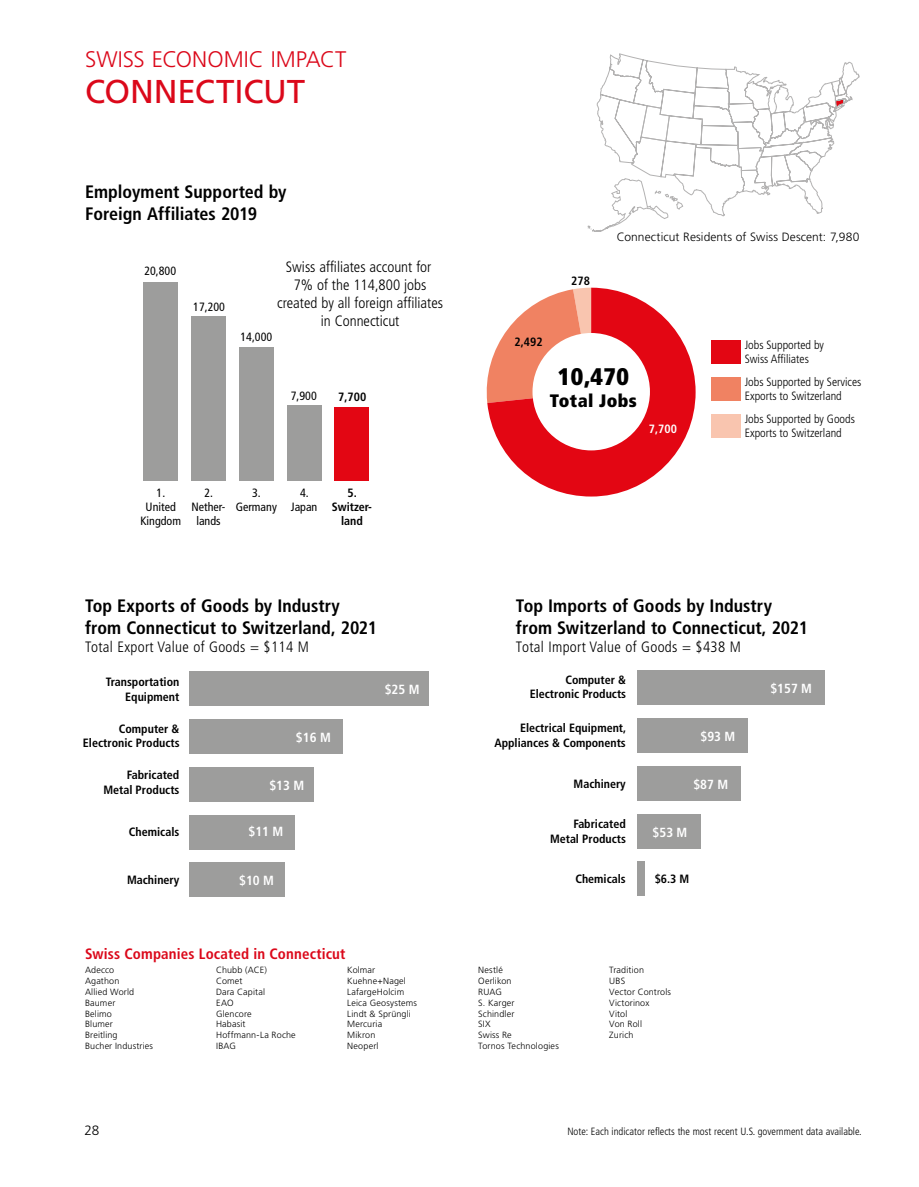
<style>
.page{position:relative;width:919px;height:1187px;background:#fff}
.page>*{position:absolute;margin:0;border:0;box-sizing:border-box;transform-origin:0 0}
._22_States_Title_Big{font:33px "Frutiger LT Pro";letter-spacing:-.005em;color:#db081a}
.t1{font:900 condensed 24px "Frutiger LT Pro";color:#000}
._22_States_Title_Sma{font:300 22.5px "Frutiger LT Pro";color:#db081a}
._22_Titel_cond{font:700 condensed 18px/21.6px "Frutiger LT Pro";color:#000}
.t2{font:900 condensed 18px "Frutiger LT Pro";letter-spacing:.02em;color:#000}
.Swiss_affiliates_Inf{font:300 condensed 15px/18px "Frutiger LT Pro";color:#000;text-align:center}
._22_Titel_Tabelle{font:700 condensed 15px "Frutiger LT Pro";letter-spacing:.01em;color:#db081a}
.Swiss_affiliates_Inf-2{font:300 condensed 15px "Frutiger LT Pro";letter-spacing:.02em;color:#000}
.Total_Value_22{font:300 condensed 15px "Frutiger LT Pro";letter-spacing:.02em;color:#000}
.t3{font:300 13.5px "Frutiger LT Pro";color:#000}
.t4{font:700 condensed 13.2px "Frutiger LT Pro";color:#fff}
.t5{font:700 condensed 12px/14.4px "Frutiger LT Pro";color:#000;text-align:right}
.t6{font:300 condensed 12px/14.4px "Frutiger LT Pro";color:#000}
.t7{font:condensed 12px/14.4px "Frutiger LT Pro";color:#000;text-align:center}
.Residents{font:300 12px "Frutiger LT Pro";letter-spacing:.01em;color:#000}
.t8{font:700 condensed 12px "Frutiger LT Pro";color:#fff}
.t9{font:300 condensed 10.5px "Frutiger LT Pro";color:#000}
.Companies{font:300 9px "Frutiger LT Pro";letter-spacing:.015em;color:#000}
</style>
<div class="page">
<div style="left:143px;top:282px;width:35px;height:199px;background:#9d9d9c"></div>
<div style="left:191px;top:316px;width:35px;height:165px;background:#9d9d9c"></div>
<div style="left:239px;top:347px;width:34px;height:134px;background:#9d9d9c"></div>
<div style="left:287px;top:405px;width:34px;height:76px;background:#9d9d9c"></div>
<div style="left:335px;top:407px;width:34px;height:74px;background:#e30613"></div>
<div style="left:189px;top:671px;width:240px;height:34px;background:#9d9d9c"></div>
<div style="left:189px;top:719px;width:153px;height:34px;background:#9d9d9c"></div>
<div style="left:189px;top:767px;width:125px;height:34px;background:#9d9d9c"></div>
<div style="left:189px;top:814px;width:106px;height:35px;background:#9d9d9c"></div>
<div style="left:189px;top:862px;width:96px;height:35px;background:#9d9d9c"></div>
<svg style="left:588px;top:62px;width:271px;height:170px"></svg>
<div style="left:637px;top:670px;width:187px;height:35px;background:#9d9d9c"></div>
<div style="left:637px;top:718px;width:111px;height:34px;background:#9d9d9c"></div>
<div style="left:637px;top:766px;width:104px;height:34px;background:#9d9d9c"></div>
<div style="left:637px;top:813px;width:63px;height:35px;background:#9d9d9c"></div>
<div style="left:637px;top:861px;width:7px;height:35px;background:#9d9d9c"></div>
<svg style="left:486px;top:288px;width:209px;height:208px"></svg>
<div style="left:711px;top:340px;width:30px;height:24px;background:#e30613"></div>
<div style="left:711px;top:377px;width:30px;height:24px;background:#f08262"></div>
<div style="left:711px;top:414px;width:30px;height:24px;background:#f9c5af"></div>
<div style="left:532px;top:333px;width:118px;height:117px;background:#fff;border-radius:50%"></div>
<p class="_22_States_Title_Sma" style="left:85px;top:46px;width:263px">SWISS ECONOMIC IMPACT</p>
<p class="_22_States_Title_Big" style="left:85px;top:72px;width:222px">CONNECTICUT</p>
<p class="_22_Titel_cond" style="left:85px;top:181px;width:203px">Employment Supported by<br>Foreign Affiliates 2019</p>
<p class="t7" style="left:144px;top:263px;width:33px">20,800</p>
<p class="t7" style="left:193px;top:299px;width:33px">17,200</p>
<p class="Swiss_affiliates_Inf" style="left:277px;top:258px;width:167px">Swiss affiliates account for<br>7% of the 114,800 jobs created by all foreign affiliates in Connecticut</p>
<p class="t7" style="left:240px;top:330px;width:33px">14,000</p>
<p class="t7" style="left:291px;top:388px;width:27px">7,900</p>
<p class="t5" style="left:338px;top:390px;width:30px">7,700</p>
<p class="t7" style="left:140px;top:485px;width:42px">1.<br>United<br>Kingdom</p>
<p class="t7" style="left:191px;top:485px;width:35px">2.<br>Nether&shy;lands</p>
<p class="t7" style="left:236px;top:485px;width:43px">3.<br>Germany</p>
<p class="t7" style="left:291px;top:485px;width:28px">4.<br>Japan</p>
<p class="t5" style="left:332px;top:485px;width:42px;text-align:center">5.<br>Switzer&shy;land</p>
<p class="_22_Titel_cond" style="left:85px;top:595px;width:293px">Top Exports of Goods by Industry from Connecticut to Switzerland, 2021</p>
<p class="Swiss_affiliates_Inf-2" style="left:85px;top:638px;width:225px">Total Export Value of Goods = $114 M</p>
<p class="t5" style="left:106px;top:675px;width:75px">Transportation<br>Equipment</p>
<p class="t5" style="left:83px;top:721px;width:98px">Computer &amp;<br>Electronic Products</p>
<p class="t5" style="left:103px;top:767px;width:78px">Fabricated<br>Metal Products</p>
<p class="t5" style="left:129px;top:825px;width:52px">Chemicals</p>
<p class="t5" style="left:127px;top:872px;width:54px">Machinery</p>
<p class="t4" style="left:296px;top:729px;width:36px">$16 M</p>
<p class="t4" style="left:269px;top:777px;width:36px">$13 M</p>
<p class="t4" style="left:248px;top:823px;width:36px">$11 M</p>
<p class="t4" style="left:239px;top:872px;width:36px">$10 M</p>
<p class="t4" style="left:384px;top:681px;width:36px">$25 M</p>
<p class="_22_Titel_Tabelle" style="left:85px;top:944px;width:262px">Swiss Companies Located in Connecticut</p>
<p class="Companies" style="left:85px;top:964px;width:31px">Adecco</p>
<p class="Companies" style="left:85px;top:975px;width:36px">Agathon</p>
<p class="Companies" style="left:85px;top:986px;width:51px">Allied World</p>
<p class="Companies" style="left:85px;top:997px;width:32px">Baumer</p>
<p class="Companies" style="left:85px;top:1008px;width:28px">Belimo</p>
<p class="Companies" style="left:85px;top:1018px;width:29px">Blumer</p>
<p class="Companies" style="left:85px;top:1029px;width:34px">Breitling</p>
<p class="Companies" style="left:85px;top:1040px;width:70px">Bucher Industries</p>
<p class="Companies" style="left:216px;top:964px;width:52px">Chubb (ACE)</p>
<p class="Companies" style="left:216px;top:975px;width:28px">Comet</p>
<p class="Companies" style="left:216px;top:986px;width:50px">Dara Capital</p>
<p class="Companies" style="left:216px;top:997px;width:19px">EAO</p>
<p class="Companies" style="left:216px;top:1008px;width:37px">Glencore</p>
<p class="Companies" style="left:216px;top:1018px;width:31px">Habasit</p>
<p class="Companies" style="left:216px;top:1029px;width:81px">Hoffmann-La Roche</p>
<p class="Companies" style="left:216px;top:1040px;width:21px">IBAG</p>
<p class="Companies" style="left:347px;top:964px;width:30px">Kolmar</p>
<p class="Companies" style="left:347px;top:975px;width:60px">Kuehne+Nagel</p>
<p class="Companies" style="left:347px;top:986px;width:58px">LafargeHolcim</p>
<p class="Companies" style="left:347px;top:997px;width:71px">Leica Geosystems</p>
<p class="Companies" style="left:347px;top:1008px;width:65px">Lindt &amp; Sprüngli</p>
<p class="Companies" style="left:347px;top:1018px;width:36px">Mercuria</p>
<p class="Companies" style="left:347px;top:1029px;width:30px">Mikron</p>
<p class="Companies" style="left:347px;top:1040px;width:33px">Neoperl</p>
<p class="t5" style="left:571px;top:273px;width:20px">278</p>
<p class="Residents" style="left:616px;top:230px;width:244px">Connecticut Residents of Swiss Descent: 7,980</p>
<p class="t5" style="left:514px;top:335px;width:30px">2,492</p>
<p class="t1" style="left:558px;top:362px;width:73px">10,470</p>
<p class="t2" style="left:550px;top:389px;width:88px">Total Jobs</p>
<p class="t8" style="left:649px;top:422px;width:30px">7,700</p>
<p class="t6" style="left:744px;top:337px;width:81px">Jobs Supported by<br>Swiss Affiliates</p>
<p class="t6" style="left:744px;top:374px;width:118px">Jobs Supported by Services<br>Exports to Switzerland</p>
<p class="t6" style="left:744px;top:411px;width:112px">Jobs Supported by Goods<br>Exports to Switzerland</p>
<p class="_22_Titel_cond" style="left:516px;top:595px;width:293px">Top Imports of Goods by Industry from Switzerland to Connecticut, 2021</p>
<p class="Total_Value_22" style="left:516px;top:638px;width:226px">Total Import Value of Goods = $438 M</p>
<p class="t5" style="left:529px;top:672px;width:98px">Computer &amp;<br>Electronic Products</p>
<p class="t4" style="left:770px;top:681px;width:43px">$157 M</p>
<p class="t4" style="left:700px;top:728px;width:36px">$93 M</p>
<p class="t4" style="left:693px;top:776px;width:36px">$87 M</p>
<p class="t4" style="left:652px;top:824px;width:36px">$53 M</p>
<p class="t5" style="left:654px;top:871px;width:36px">$6.3 M</p>
<p class="t5" style="left:494px;top:721px;width:133px">Electrical Equipment,<br>Appliances &amp; Components</p>
<p class="t5" style="left:573px;top:776px;width:54px">Machinery</p>
<p class="t5" style="left:550px;top:816px;width:77px">Fabricated<br>Metal Products</p>
<p class="t5" style="left:575px;top:871px;width:52px">Chemicals</p>
<p class="Companies" style="left:478px;top:964px;width:26px">Nestlé</p>
<p class="Companies" style="left:478px;top:975px;width:35px">Oerlikon</p>
<p class="Companies" style="left:478px;top:986px;width:25px">RUAG</p>
<p class="Companies" style="left:478px;top:997px;width:38px">S. Karger</p>
<p class="Companies" style="left:478px;top:1008px;width:38px">Schindler</p>
<p class="Companies" style="left:478px;top:1018px;width:14px">SIX</p>
<p class="Companies" style="left:478px;top:1029px;width:35px">Swiss Re</p>
<p class="Companies" style="left:478px;top:1040px;width:82px">Tornos Technologies</p>
<p class="Companies" style="left:609px;top:964px;width:36px">Tradition</p>
<p class="Companies" style="left:609px;top:975px;width:17px">UBS</p>
<p class="Companies" style="left:609px;top:986px;width:63px">Vector Controls</p>
<p class="Companies" style="left:609px;top:997px;width:42px">Victorinox</p>
<p class="Companies" style="left:609px;top:1008px;width:20px">Vitol</p>
<p class="Companies" style="left:609px;top:1018px;width:34px">Von Roll</p>
<p class="Companies" style="left:609px;top:1029px;width:26px">Zurich</p>
<h3 class="t3" style="left:84px;top:1121px;width:17px">28</h3>
<p class="t9" style="left:567px;top:1125px;width:296px">Note: Each indicator reflects the most recent U.S. government data available.</p>
</div>
